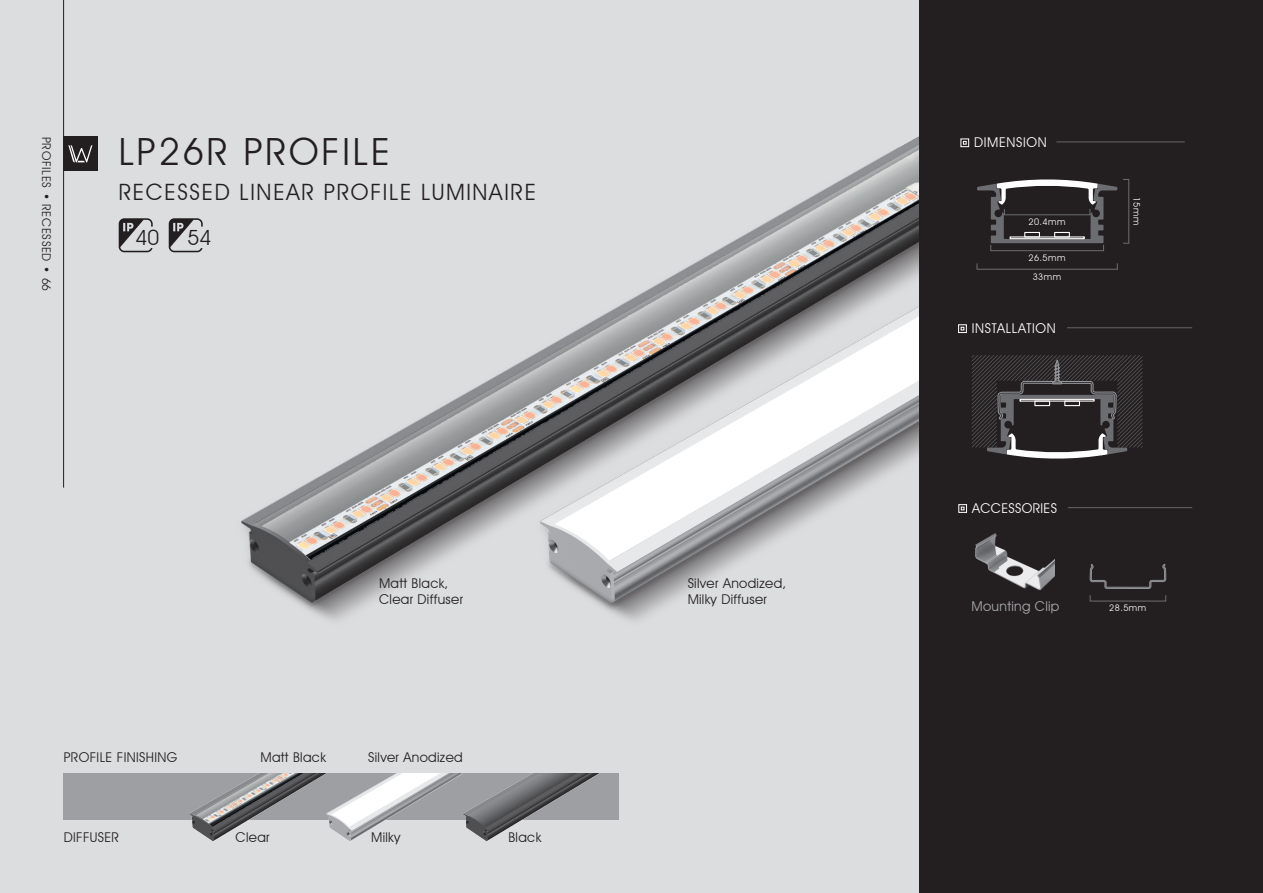
<style>
.page{position:relative;width:1263px;height:893px;background:#dcdddf}
.page>*{position:absolute;margin:0;border:0;box-sizing:border-box;transform-origin:0 0}
.t1{font:37.5px "Avant Garde IT Cby BT";letter-spacing:.075em;color:#231f20}
.t2{font:22.5px "Avant Garde IT Cby BT";letter-spacing:.075em;color:#231f20}
.t3{font:21px "Avant Garde IT Cby BT";color:#231f20}
.t4{font:13.5px/16.2px "Avant Garde IT Cby BT";letter-spacing:.025em;color:#231f20}
.t5{font:13.5px "Avant Garde IT Cby BT";letter-spacing:.05em;color:#fff}
.t6{font:13.5px "Avant Garde IT Cby BT";letter-spacing:.025em;color:#a8a9ad}
.t7{font:13.5px "Avant Garde IT Cby BT";letter-spacing:.025em;color:#fff}
.t8{font:12px "Avant Garde IT Cby BT";letter-spacing:.05em;color:#231f20}
.t9{font:9px "Avant Garde IT Cby BT";letter-spacing:.055em;color:#fff}
</style>
<div class="page">
<div style="left:918px;top:0;width:345px;height:893px;background:#231f20"></div>
<hr style="left:63px;top:0;width:1px;height:488px;background:#231f20">
<div style="left:63px;top:137px;width:34px;height:34px;background:#231f20"></div>
<svg style="left:68px;top:145px;width:24px;height:18px"></svg>
<img style="left:186px;top:252px;width:322px;height:368px">
<div style="left:977px;top:263px;width:141px;height:7px;border:1px solid #6c6d70"></div>
<div style="left:990px;top:244px;width:114px;height:7px;border:1px solid #6c6d70"></div>
<div style="left:1122px;top:179px;width:7px;height:65px;border:1px solid #6c6d70"></div>
<svg style="left:977px;top:179px;width:140px;height:64px"></svg>
<svg style="left:972px;top:355px;width:170px;height:104px"></svg>
<div style="left:958px;top:324px;width:9px;height:9px;border:1px solid #fff"></div>
<hr style="left:1067px;top:327px;width:125px;height:1px;background:#636366">
<svg style="left:169px;top:218px;width:34px;height:34px"></svg>
<svg style="left:119px;top:218px;width:34px;height:34px"></svg>
<img style="left:975px;top:533px;width:79px;height:58px">
<div style="left:958px;top:504px;width:9px;height:9px;border:1px solid #fff"></div>
<hr style="left:1068px;top:507px;width:124px;height:1px;background:#636366">
<div style="left:64px;top:773px;width:555px;height:47px;background:#9d9fa2"></div>
<img style="left:190px;top:773px;width:90px;height:68px">
<img style="left:280px;top:773px;width:137px;height:68px">
<img style="left:417px;top:773px;width:182px;height:68px">
<img style="left:508px;top:137px;width:410px;height:484px">
<div style="left:960px;top:139px;width:9px;height:8px;border:1px solid #fff"></div>
<hr style="left:1056px;top:142px;width:129px;height:1px;background:#636366">
<svg style="left:1090px;top:564px;width:76px;height:25px"></svg>
<div style="left:1090px;top:595px;width:76px;height:6px;border:1px solid #6c6d70"></div>
<p class="t8" style="left:54px;top:137px;width:156px;rotate:90deg">PROFILES • RECESSED • 66</p>
<p class="t1" style="left:119px;top:129px;width:273px">LP26R PROFILE</p>
<p class="t2" style="left:119px;top:178px;width:419px">RECESSED LINEAR PROFILE LUMINAIRE</p>
<p class="t3" style="left:136px;top:224px;width:25px">40</p>
<p class="t3" style="left:188px;top:224px;width:25px">54</p>
<p class="t4" style="left:64px;top:749px;width:115px">PROFILE FINISHING</p>
<p class="t4" style="left:64px;top:829px;width:57px">DIFFUSER</p>
<p class="t4" style="left:379px;top:575px;width:86px">Matt Black,<br>Clear Diffuser</p>
<p class="t4" style="left:261px;top:749px;width:67px">Matt Black</p>
<p class="t4" style="left:368px;top:749px;width:96px">Silver Anodized</p>
<p class="t4" style="left:236px;top:829px;width:36px">Clear</p>
<p class="t4" style="left:371px;top:829px;width:31px">Milky</p>
<p class="t4" style="left:508px;top:829px;width:34px">Black</p>
<p class="t4" style="left:688px;top:575px;width:100px">Silver Anodized,<br>Milky Diffuser</p>
<p class="t5" style="left:974px;top:134px;width:74px">DIMENSION</p>
<p class="t9" style="left:1028px;top:216px;width:39px">20.4mm</p>
<p class="t9" style="left:1028px;top:252px;width:39px">26.5mm</p>
<p class="t9" style="left:1033px;top:271px;width:30px">33mm</p>
<p class="t5" style="left:972px;top:320px;width:85px">INSTALLATION</p>
<p class="t9" style="left:1142px;top:197px;width:30px;rotate:90deg">15mm</p>
<p class="t7" style="left:972px;top:500px;width:86px">ACCESSORIES</p>
<p class="t6" style="left:971px;top:598px;width:89px">Mounting Clip</p>
<p class="t9" style="left:1109px;top:602px;width:39px">28.5mm</p>
</div>
